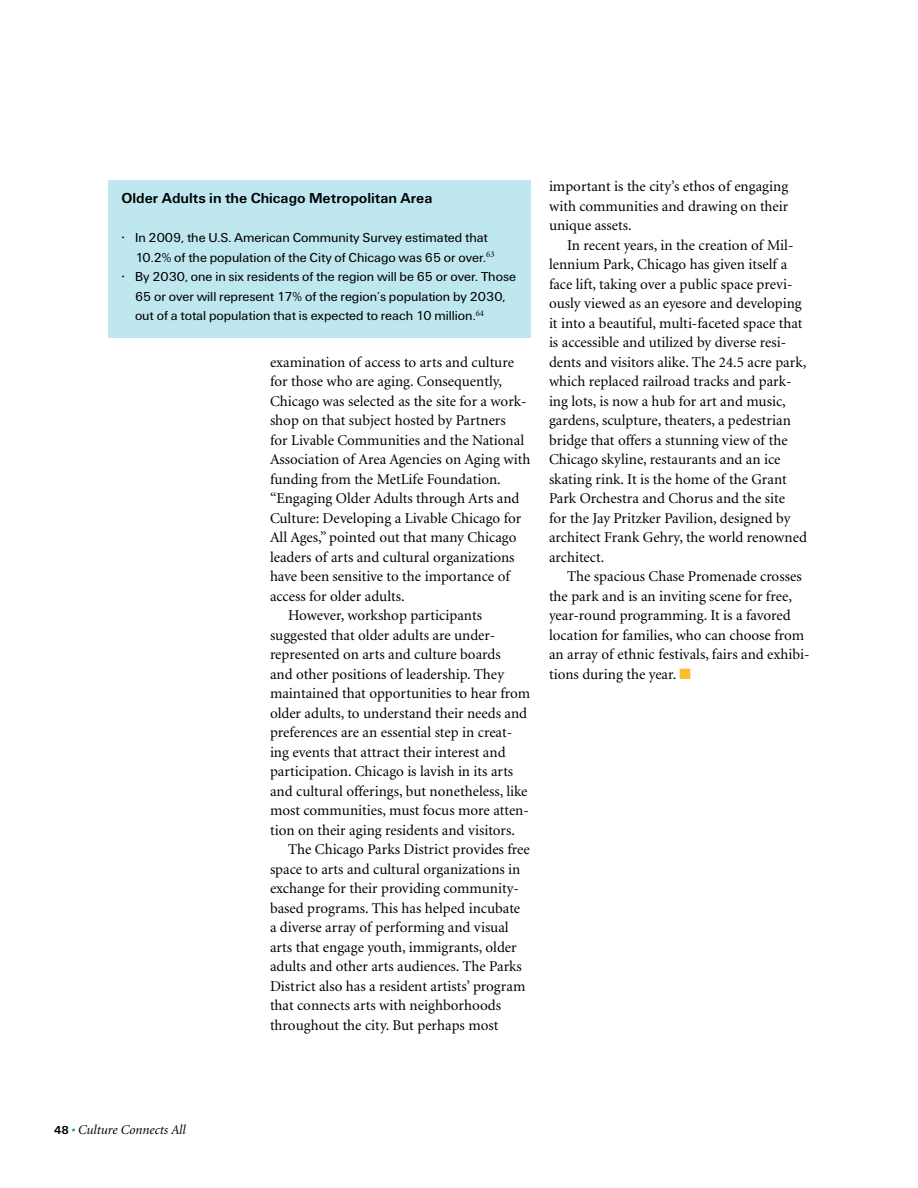
<style>
.page{position:relative;width:918px;height:1188px;background:#fff}
.page>*{position:absolute;margin:0;border:0;box-sizing:border-box;transform-origin:0 0}
.t1{font:15px/19.5px "Minion";color:#000}
.t2{font:15px "U65";color:#000}
.t3{font:13.5px/19.5px "U55";color:#000}
.t4{font:italic 13.5px "Minion";color:#000}
.s1{color:#fdbb30}
.s2{font-family:"U65";font-style:normal;font-size:12px}
.s3{font-weight:700;font-style:normal;font-size:12px;color:#009fc2}
</style>
<div class="page">
<div style="left:108px;top:180px;width:423px;height:158px;background:#bfe7f0"></div>
<p class="t2" style="left:122px;top:188px;width:313px">Older Adults in the Chicago Metropolitan Area</p>
<p class="t3" style="left:135px;top:229px;width:361px;text-indent:-14px">• In 2009, the U.S. American Community Survey estimated that<br>10.2% of the population of the City of Chicago was 65 or over.<sup>63</sup></p>
<p class="t3" style="left:135px;top:268px;width:383px;text-indent:-14px">• By 2030, one in six residents of the region will be 65 or over. Those<br>65 or over will represent 17% of the region’s population by 2030, out of a total population that is expected to reach 10 million.<sup>64</sup></p>
<p class="t1" style="left:270px;top:353px;width:246px">examination of access to arts and culture</p>
<p class="t1" style="left:270px;top:372px;width:234px">for those who are aging. Consequently,</p>
<p class="t1" style="left:270px;top:392px;width:258px">Chicago was selected as the site for a work-</p>
<p class="t1" style="left:270px;top:411px;width:237px">shop on that subject hosted by Partners</p>
<p class="t1" style="left:270px;top:431px;width:256px">for Livable Communities and the National</p>
<p class="t1" style="left:270px;top:450px;width:262px">Association of Area Agencies on Aging with</p>
<p class="t1" style="left:270px;top:470px;width:232px">funding from the MetLife Foundation.</p>
<p class="t1" style="left:270px;top:489px;width:251px">“Engaging Older Adults through Arts and</p>
<p class="t1" style="left:270px;top:509px;width:253px">Culture: Developing a Livable Chicago for</p>
<p class="t1" style="left:270px;top:528px;width:248px">All Ages,” pointed out that many Chicago</p>
<p class="t1" style="left:270px;top:548px;width:246px">leaders of arts and cultural organizations</p>
<p class="t1" style="left:270px;top:567px;width:241px">have been sensitive to the importance of</p>
<p class="t1" style="left:270px;top:587px;width:136px">access for older adults.</p>
<p class="t1" style="left:288px;top:606px;width:196px">However, workshop participants</p>
<p class="t1" style="left:270px;top:626px;width:227px">suggested that older adults are under-</p>
<p class="t1" style="left:270px;top:645px;width:232px">represented on arts and culture boards</p>
<p class="t1" style="left:270px;top:665px;width:236px">and other positions of leadership. They</p>
<p class="t1" style="left:270px;top:684px;width:262px">maintained that opportunities to hear from</p>
<p class="t1" style="left:270px;top:704px;width:259px">older adults, to understand their needs and</p>
<p class="t1" style="left:270px;top:723px;width:244px">preferences are an essential step in creat-</p>
<p class="t1" style="left:270px;top:743px;width:237px">ing events that attract their interest and</p>
<p class="t1" style="left:270px;top:762px;width:245px">participation. Chicago is lavish in its arts</p>
<p class="t1" style="left:270px;top:782px;width:259px">and cultural offerings, but nonetheless, like</p>
<p class="t1" style="left:270px;top:801px;width:260px">most communities, must focus more atten-</p>
<p class="t1" style="left:270px;top:821px;width:246px">tion on their aging residents and visitors.</p>
<p class="t1" style="left:288px;top:840px;width:243px">The Chicago Parks District provides free</p>
<p class="t1" style="left:270px;top:860px;width:252px">space to arts and cultural organizations in</p>
<p class="t1" style="left:270px;top:879px;width:251px">exchange for their providing community-</p>
<p class="t1" style="left:270px;top:899px;width:252px">based programs. This has helped incubate</p>
<p class="t1" style="left:270px;top:918px;width:240px">a diverse array of performing and visual</p>
<p class="t1" style="left:270px;top:938px;width:248px">arts that engage youth, immigrants, older</p>
<p class="t1" style="left:270px;top:957px;width:253px">adults and other arts audiences. The Parks</p>
<p class="t1" style="left:270px;top:977px;width:257px">District also has a resident artists’ program</p>
<p class="t1" style="left:270px;top:996px;width:233px">that connects arts with neighborhoods</p>
<p class="t1" style="left:270px;top:1016px;width:230px">throughout the city. But perhaps most</p>
<p class="t1" style="left:549px;top:177px;width:241px;text-align:justify">important is the city’s ethos of engaging with communities and drawing on their unique assets.</p>
<p class="t1" style="left:549px;top:236px;width:259px;text-indent:18px">In recent years, in the creation of Mil&shy;lennium Park, Chicago has given itself a face lift, taking over a public space previ&shy;ously viewed as an eyesore and developing it into a beautiful, multi-faceted space that is accessible and utilized by diverse resi&shy;dents and visitors alike. The 24.5 acre park, which replaced railroad tracks and park&shy;ing lots, is now a hub for art and music, gardens, sculpture, theaters, a pedestrian bridge that offers a stunning view of the Chicago skyline, restaurants and an ice skating rink. It is the home of the Grant Park Orchestra and Chorus and the site<br>for the Jay Pritzker Pavilion, designed by architect Frank Gehry, the world renowned architect.</p>
<p class="t1" style="left:549px;top:567px;width:262px;text-indent:18px">The spacious Chase Promenade crosses the park and is an inviting scene for free, year-round programming. It is a favored location for families, who can choose from an array of ethnic festivals, fairs and exhibi&shy;tions during the year. <span class="s1">■</span></p>
<p class="t4" style="left:54px;top:1123px;width:133px"><span class="s2">48</span> <span class="s3">•</span> Culture Connects All</p>
</div>
